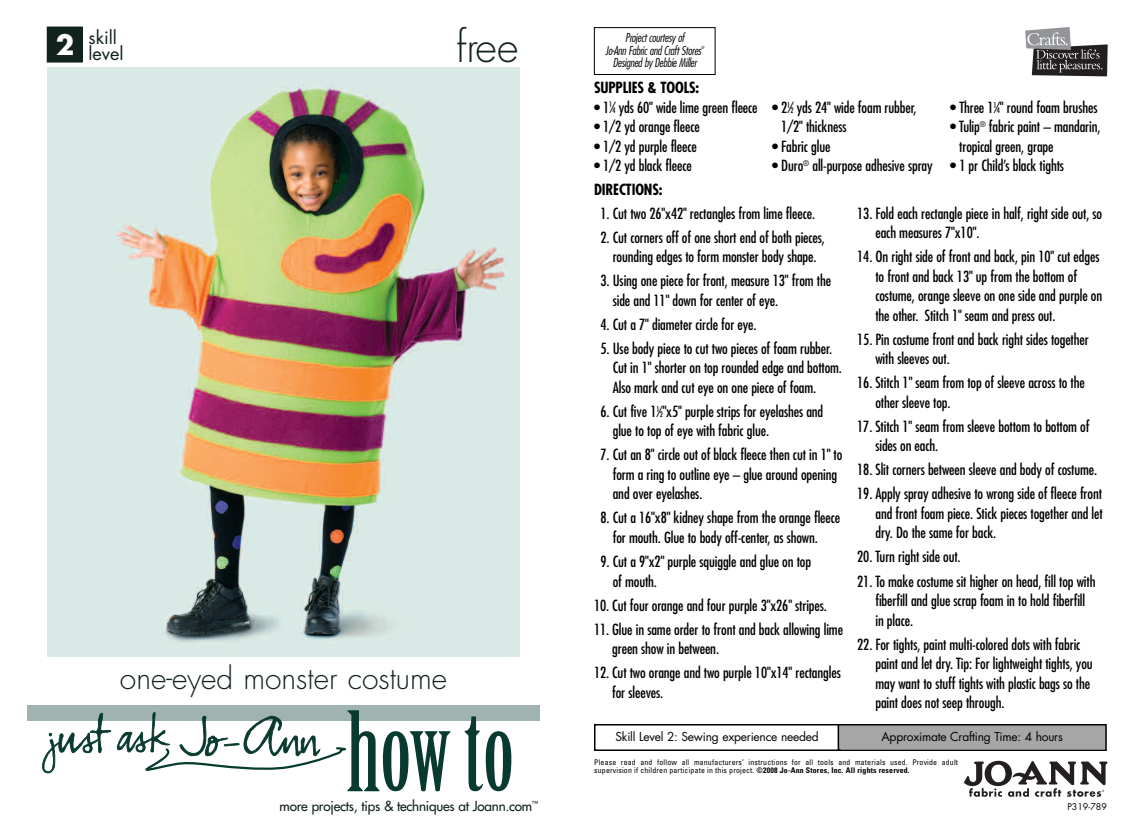
<style>
.page{position:relative;width:1134px;height:837px;background:#fff}
.page>*{position:absolute;margin:0;border:0;box-sizing:border-box;transform-origin:0 0}
.t1{font:300 42px "Futura";color:#12221c}
.t2{font:300 30px "Futura";color:#12221c}
.t3{font:700 27px "Futura";color:#fff}
.t4{font:18px/16.5px "Futura";color:#12221c}
.t5{font:condensed 15px/19.5px "Futura";letter-spacing:-.01em;color:#000}
.t6{font:700 condensed 15px "Futura";letter-spacing:-.01em;color:#000}
.t7{font:13.5px "Futura";letter-spacing:-.015em;color:#12221c}
.t8{font:italic 300 condensed 12px/12.5px "Futura";letter-spacing:-.02em;color:#000;text-align:center}
.t9{font:12px "Futura";letter-spacing:-.02em;color:#000}
.t10{font:9px "Futura";color:#000}
.t11{font:condensed 7.8px/7.9px "Univers";letter-spacing:.02em;color:#000}
.t12{font:italic 300 condensed 4.2px "Futura";color:#000}
.s1{font-size:7.5px}
.s2{font-weight:700}
</style>
<div class="page">
<div style="left:594px;top:724px;width:246px;height:27px;border:2px solid #000"></div>
<div style="left:839px;top:725px;width:266px;height:24px;background:#a6a6a6"></div>
<div style="left:838px;top:724px;width:269px;height:27px;border:2px solid #000"></div>
<svg style="left:964px;top:761px;width:144px;height:36px"></svg>
<svg style="left:1025px;top:27px;width:83px;height:49px"></svg>
<div style="left:594px;top:27px;width:122px;height:48px;border:1px solid #000"></div>
<div style="left:27px;top:705px;width:513px;height:16px;background:#a1b3b0"></div>
<img style="left:47px;top:68px;width:473px;height:588px">
<svg style="left:42px;top:713px;width:69px;height:60px"></svg>
<div style="left:47px;top:27px;width:35px;height:35px;background:#12221c"></div>
<svg style="left:117px;top:710px;width:334px;height:81px"></svg>
<svg style="left:464px;top:716px;width:47px;height:75px"></svg>
<h3 class="t3" style="left:56px;top:33px;width:20px">2</h3>
<h1 class="t1" style="left:456px;top:27px;width:63px">free</h1>
<p class="t4" style="left:89px;top:30px;width:37px">skill level</p>
<p class="t8" style="left:605px;top:32px;width:98px">Project courtesy of<br>Jo-Ann Fabric and Craft Stores</p>
<p class="t12" style="left:701px;top:45px;width:5px">®</p>
<p class="t8" style="left:613px;top:57px;width:85px">Designed by Debbie Miller</p>
<p class="t6" style="left:594px;top:81px;width:107px">SUPPLIES &amp; TOOLS:</p>
<p class="t5" style="left:594px;top:98px;width:165px">• 1<sup>1</sup>⁄<span class="s1">4</span> yds 60" wide lime green fleece</p>
<p class="t5" style="left:594px;top:118px;width:107px">• 1/2 yd orange fleece</p>
<p class="t5" style="left:594px;top:137px;width:104px">• 1/2 yd purple fleece</p>
<p class="t5" style="left:594px;top:157px;width:99px">• 1/2 yd black fleece</p>
<p class="t5" style="left:781px;top:99px;width:137px;text-indent:-9px">• 2<sup>1</sup>⁄<span class="s1">2</span> yds 24" wide foam rubber,<br>1/2" thickness</p>
<p class="t5" style="left:772px;top:138px;width:60px">• Fabric glue</p>
<p class="t5" style="left:772px;top:157px;width:162px">• Duro<sup>®</sup> all-purpose adhesive spray</p>
<p class="t5" style="left:950px;top:99px;width:149px">• Three 1<sup>1</sup>⁄<span class="s1">4</span>" round foam brushes</p>
<p class="t5" style="left:959px;top:118px;width:143px;text-indent:-9px">• Tulip<sup>®</sup> fabric paint – mandarin, tropical green, grape</p>
<p class="t5" style="left:950px;top:157px;width:115px">• 1 pr Child’s black tights</p>
<h2 class="t2" style="left:120px;top:664px;width:329px">one-eyed monster costume</h2>
<p class="t6" style="left:594px;top:183px;width:70px">DIRECTIONS:</p>
<p class="t5" style="left:601px;top:204px;width:216px">1. Cut two 26"x42" rectangles from lime fleece.</p>
<p class="t5" style="left:601px;top:228px;width:226px;text-align:center">2. Cut corners off of one short end of both pieces, rounding edges to form monster body shape.</p>
<p class="t5" style="left:613px;top:272px;width:220px;text-indent:-12px">3. Using one piece for front, measure 13" from the side and 11" down for center of eye.</p>
<p class="t5" style="left:601px;top:315px;width:158px">4. Cut a 7" diameter circle for eye.</p>
<p class="t5" style="left:613px;top:339px;width:231px;text-indent:-12px">5. Use body piece to cut two pieces of foam rubber.<br>Cut in 1" shorter on top rounded edge and bottom.<br>Also mark and cut eye on one piece of foam.</p>
<p class="t5" style="left:613px;top:402px;width:212px;text-indent:-12px">6. Cut five 1<sup>1</sup>⁄<span class="s1">2</span>"x5" purple strips for eyelashes and glue to top of eye with fabric glue.</p>
<p class="t5" style="left:613px;top:446px;width:231px;text-indent:-12px">7. Cut an 8" circle out of black fleece then cut in 1" to form a ring to outline eye – glue around opening and over eyelashes.</p>
<p class="t5" style="left:613px;top:509px;width:229px;text-indent:-12px">8. Cut a 16"x8" kidney shape from the orange fleece for mouth. Glue to body off-center, as shown.</p>
<p class="t5" style="left:613px;top:553px;width:200px;text-indent:-12px">9. Cut a 9"x2" purple squiggle and glue on top of mouth.</p>
<p class="t5" style="left:594px;top:596px;width:234px">10. Cut four orange and four purple 3"x26" stripes.</p>
<p class="t5" style="left:612px;top:620px;width:232px;text-indent:-18px">11. Glue in same order to front and back allowing lime green show in between.</p>
<p class="t5" style="left:612px;top:664px;width:230px;text-indent:-18px">12. Cut two orange and two purple 10"x14" rectangles for sleeves.</p>
<p class="t5" style="left:875px;top:204px;width:228px;text-indent:-18px">13. Fold each rectangle piece in half, right side out, so each measures 7"x10".</p>
<p class="t5" style="left:875px;top:248px;width:228px;text-indent:-18px">14. On right side of front and back, pin 10" cut edges to front and back 13" up from the bottom of costume, orange sleeve on one side and purple on the other. Stitch 1" seam and press out.</p>
<p class="t5" style="left:875px;top:330px;width:215px;text-indent:-18px">15. Pin costume front and back right sides together with sleeves out.</p>
<p class="t5" style="left:875px;top:374px;width:211px;text-indent:-18px">16. Stitch 1" seam from top of sleeve across to the other sleeve top.</p>
<p class="t5" style="left:875px;top:417px;width:216px;text-indent:-18px">17. Stitch 1" seam from sleeve bottom to bottom of sides on each.</p>
<p class="t5" style="left:857px;top:461px;width:242px">18. Slit corners between sleeve and body of costume.</p>
<p class="t5" style="left:875px;top:485px;width:229px;text-align:justify;text-indent:-18px">19. Apply spray adhesive to wrong side of fleece front and front foam piece. Stick pieces together and let dry. Do the same for back.</p>
<p class="t5" style="left:857px;top:548px;width:105px">20. Turn right side out.</p>
<p class="t5" style="left:875px;top:572px;width:222px;text-indent:-18px">21. To make costume sit higher on head, fill top with fiberfill and glue scrap foam in to hold fiberfill in place.</p>
<p class="t5" style="left:875px;top:635px;width:219px;text-indent:-18px">22. For tights, paint multi-colored dots with fabric paint and let dry. Tip: For lightweight tights, you may want to stuff tights with plastic bags so the paint does not seep through.</p>
<p class="t9" style="left:615px;top:731px;width:205px">Skill Level 2: Sewing experience needed</p>
<p class="t9" style="left:881px;top:731px;width:183px">Approximate Crafting Time: 4 hours</p>
<p class="t11" style="left:594px;top:759px;width:365px">Please read and follow all manufacturers’ instructions for all tools and materials used. Provide adult supervision if children participate in this project. <span class="s2">©2008 Jo-Ann Stores, Inc. All rights reserved.</span></p>
<p class="t7" style="left:280px;top:799px;width:260px">more projects, tips &amp; techniques at Joann.com<sup>™</sup></p>
<p class="t10" style="left:1067px;top:803px;width:41px">P319-789</p>
</div>
